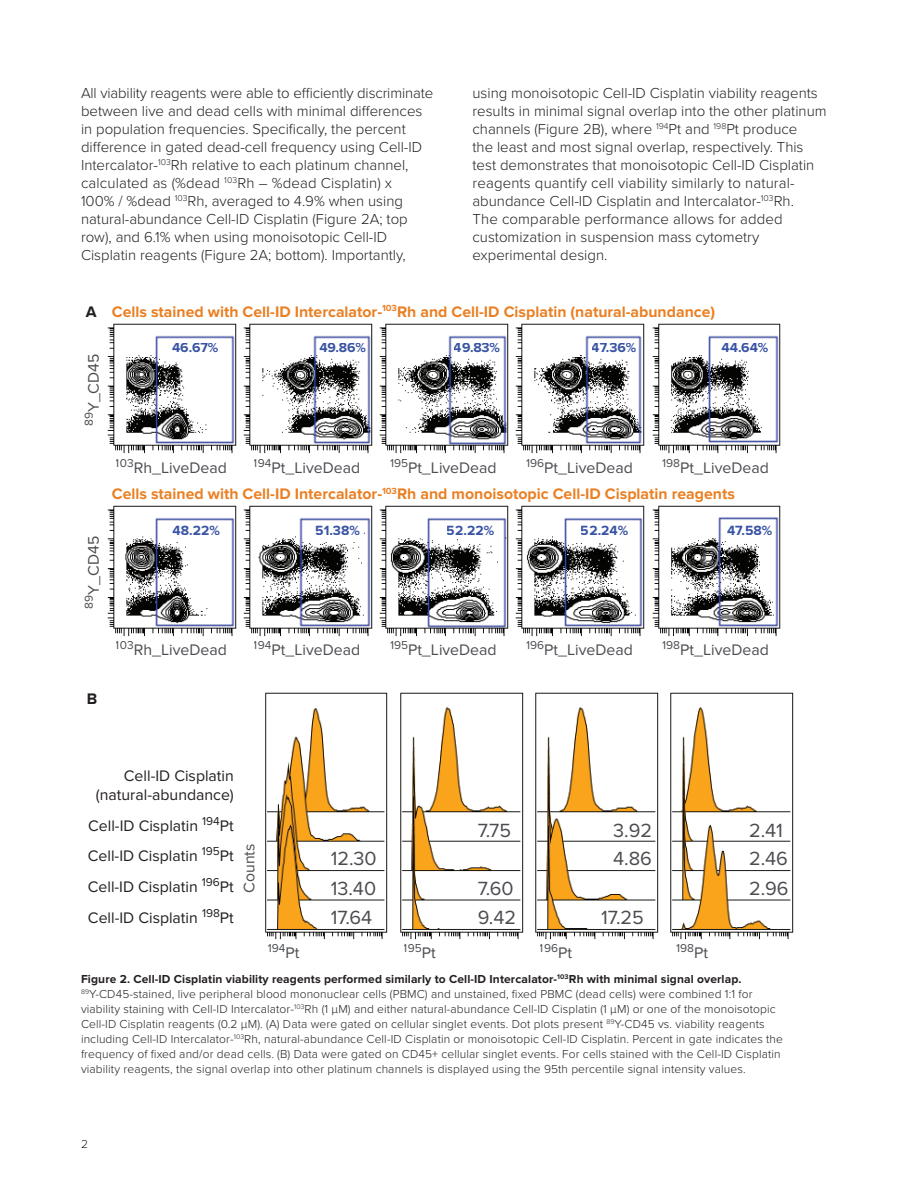
<style>
.page{position:relative;width:918px;height:1188px;background:#fff}
.page>*{position:absolute;margin:0;border:0;box-sizing:border-box;transform-origin:0 0}
.t1{font:19.8px/29.2px "Proxima Nova";color:#4a4c50;text-align:justify}
.t2{font:15.9px "Proxima Nova";color:#4a4c50}
.t3{font:700 15.9px "Proxima Nova";color:#ea8023}
.t4{font:15.9px/30.9px "Proxima Nova";color:#231f20;text-align:right}
.t5{font:700 15.9px "Proxima Nova";color:#231f20}
.t6{font:300 15px/18px "Proxima Nova";color:#231f20}
.t7{font:700 13.8px "Proxima Nova";color:#3853a3}
.t8{font:300 12px/15px "Proxima Nova";letter-spacing:.01em;color:#231f20}
.t9{font:11.85px "Proxima Nova";color:#4a4c50}
.s1{font-size:15.9px}
.s2{font-weight:700}
</style>
<div class="page">
<img style="left:107px;top:323px;width:130px;height:131px">
<img style="left:243px;top:323px;width:130px;height:131px">
<img style="left:379px;top:323px;width:130px;height:131px">
<img style="left:515px;top:323px;width:130px;height:131px">
<img style="left:652px;top:323px;width:129px;height:131px">
<img style="left:107px;top:505px;width:130px;height:131px">
<img style="left:243px;top:505px;width:130px;height:131px">
<img style="left:379px;top:505px;width:130px;height:131px">
<img style="left:515px;top:505px;width:130px;height:131px">
<img style="left:652px;top:505px;width:129px;height:131px">
<img style="left:265px;top:692px;width:123px;height:247px">
<img style="left:400px;top:692px;width:124px;height:247px">
<img style="left:535px;top:692px;width:124px;height:247px">
<img style="left:670px;top:692px;width:124px;height:247px">
<p class="t6" style="left:81px;top:84px;width:354px">All viability reagents were able to efficiently discriminate between live and dead cells with minimal differences in population frequencies. Specifically, the percent difference in gated dead-cell frequency using Cell-ID Intercalator-<sup>103</sup>Rh relative to each platinum channel, calculated as (%dead <sup>103</sup>Rh – %dead Cisplatin) x<br>100% / %dead <sup>103</sup>Rh, averaged to 4.9% when using natural-abundance Cell-ID Cisplatin (Figure 2A; top row), and 6.1% when using monoisotopic Cell-ID Cisplatin reagents (Figure 2A; bottom). Importantly,</p>
<p class="t6" style="left:472px;top:84px;width:356px">using monoisotopic Cell-ID Cisplatin viability reagents results in minimal signal overlap into the other platinum channels (Figure 2B), where <sup>194</sup>Pt and <sup>198</sup>Pt produce<br>the least and most signal overlap, respectively. This test demonstrates that monoisotopic Cell-ID Cisplatin reagents quantify cell viability similarly to natural&shy;abundance Cell-ID Cisplatin and Intercalator-<sup>103</sup>Rh.<br>The comparable performance allows for added customization in suspension mass cytometry experimental design.</p>
<p class="t5" style="left:86px;top:302px;width:12px">A</p>
<p class="t2" style="left:84px;top:426px;width:74px;rotate:-90deg"><sup>89</sup>Y_CD45</p>
<p class="t3" style="left:112px;top:302px;width:605px">Cells stained with Cell-ID Intercalator-<sup>103</sup>Rh and Cell-ID Cisplatin (natural-abundance)</p>
<p class="t7" style="left:172px;top:340px;width:48px">46.67%</p>
<p class="t7" style="left:319px;top:340px;width:48px">49.86%</p>
<p class="t7" style="left:454px;top:340px;width:48px">49.83%</p>
<p class="t7" style="left:592px;top:340px;width:46px">47.36%</p>
<p class="t7" style="left:721px;top:340px;width:49px">44.64%</p>
<p class="t2" style="left:84px;top:609px;width:74px;rotate:-90deg"><sup>89</sup>Y_CD45</p>
<p class="t2" style="left:116px;top:458px;width:112px"><sup>103</sup>Rh_LiveDead</p>
<p class="t2" style="left:254px;top:458px;width:108px"><sup>194</sup>Pt_LiveDead</p>
<p class="t2" style="left:390px;top:458px;width:108px"><sup>195</sup>Pt_LiveDead</p>
<p class="t2" style="left:526px;top:458px;width:108px"><sup>196</sup>Pt_LiveDead</p>
<p class="t2" style="left:662px;top:458px;width:108px"><sup>198</sup>Pt_LiveDead</p>
<p class="t3" style="left:112px;top:484px;width:625px">Cells stained with Cell-ID Intercalator-<sup>103</sup>Rh and monoisotopic Cell-ID Cisplatin reagents</p>
<p class="t7" style="left:173px;top:522px;width:49px">48.22%</p>
<p class="t7" style="left:315px;top:522px;width:46px">51.38%</p>
<p class="t7" style="left:447px;top:522px;width:49px">52.22%</p>
<p class="t7" style="left:581px;top:522px;width:49px">52.24%</p>
<p class="t7" style="left:727px;top:522px;width:47px">47.58%</p>
<p class="t2" style="left:116px;top:640px;width:112px"><sup>103</sup>Rh_LiveDead</p>
<p class="t2" style="left:254px;top:640px;width:108px"><sup>194</sup>Pt_LiveDead</p>
<p class="t2" style="left:390px;top:640px;width:108px"><sup>195</sup>Pt_LiveDead</p>
<p class="t2" style="left:526px;top:640px;width:108px"><sup>196</sup>Pt_LiveDead</p>
<p class="t2" style="left:662px;top:640px;width:108px"><sup>198</sup>Pt_LiveDead</p>
<p class="t5" style="left:87px;top:690px;width:12px">B</p>
<p class="t4" style="left:96px;top:766px;width:139px;line-height:19px">Cell-ID Cisplatin (natural-abundance)</p>
<p class="t4" style="left:88px;top:810px;width:148px;text-align:justify">Cell-ID Cisplatin <sup>194</sup>Pt Cell-ID Cisplatin <sup>195</sup>Pt Cell-ID Cisplatin <sup>196</sup>Pt Cell-ID Cisplatin <sup>198</sup>Pt</p>
<p class="t2" style="left:240px;top:893px;width:51px;rotate:-90deg">Counts</p>
<p class="t9" style="left:268px;top:941px;width:33px">194<span class="s1">Pt</span></p>
<p class="t1" style="left:478px;top:816px;width:35px">7.75</p>
<p class="t1" style="left:613px;top:816px;width:40px">3.92</p>
<p class="t1" style="left:749px;top:816px;width:35px">2.41</p>
<p class="t1" style="left:331px;top:844px;width:48px">12.30<br>13.40<br>17.64</p>
<p class="t1" style="left:613px;top:844px;width:40px">4.86</p>
<p class="t1" style="left:749px;top:844px;width:40px">2.46</p>
<p class="t1" style="left:478px;top:874px;width:38px">7.60</p>
<p class="t1" style="left:749px;top:874px;width:41px">2.96</p>
<p class="t1" style="left:478px;top:903px;width:40px">9.42</p>
<p class="t1" style="left:601px;top:903px;width:44px">17.25</p>
<p class="t9" style="left:404px;top:941px;width:33px">195<span class="s1">Pt</span></p>
<p class="t9" style="left:540px;top:941px;width:34px">196<span class="s1">Pt</span></p>
<p class="t9" style="left:676px;top:941px;width:33px">198<span class="s1">Pt</span></p>
<p class="t8" style="left:81px;top:971px;width:704px"><span class="s2">Figure 2. Cell-ID Cisplatin viability reagents performed similarly to Cell-ID Intercalator-</span><sup>103</sup><span class="s2">Rh with minimal signal overlap.<br></span><sup>89</sup>Y-CD45-stained, live peripheral blood mononuclear cells (PBMC) and unstained, fixed PBMC (dead cells) were combined 1:1 for viability staining with Cell-ID Intercalator-<sup>103</sup>Rh (1 µM) and either natural-abundance Cell-ID Cisplatin (1 µM) or one of the monoisotopic Cell-ID Cisplatin reagents (0.2 µM). (A) Data were gated on cellular singlet events. Dot plots present <sup>89</sup>Y-CD45 vs. viability reagents including Cell-ID Intercalator-<sup>103</sup>Rh, natural-abundance Cell-ID Cisplatin or monoisotopic Cell-ID Cisplatin. Percent in gate indicates the frequency of fixed and/or dead cells. (B) Data were gated on CD45+ cellular singlet events. For cells stained with the Cell-ID Cisplatin viability reagents, the signal overlap into other platinum channels is displayed using the 95th percentile signal intensity values.</p>
<p class="t8" style="left:81px;top:1136px;width:8px">2</p>
</div>
